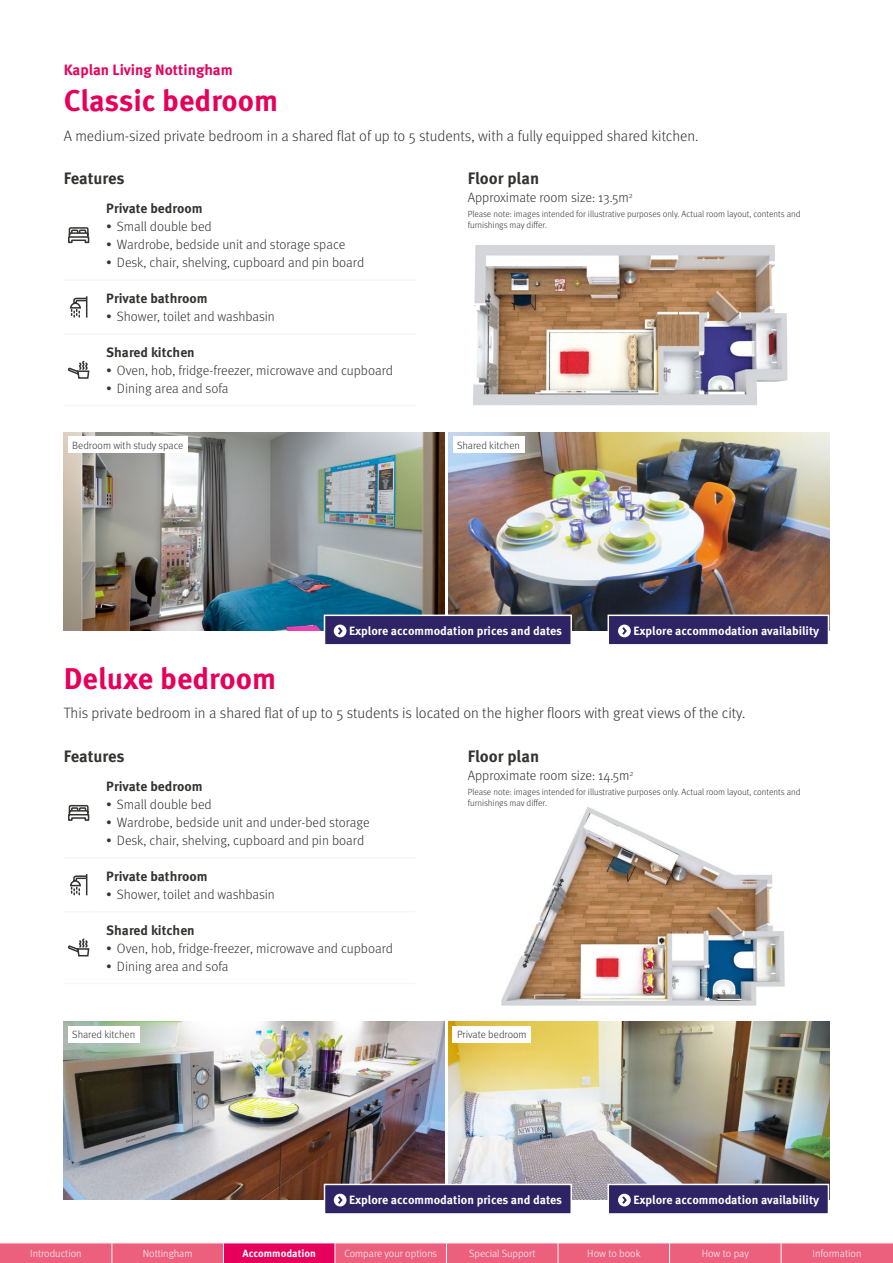
<style>
.page{position:relative;width:893px;height:1263px;background:#fff}
.page>*{position:absolute;margin:0;border:0;box-sizing:border-box;transform-origin:0 0}
.t1{font:700 30px "Meta Pro";color:#e6005b}
.t2{font:700 16.5px "Meta Pro";color:#333332}
.t3{font:300 15px "Meta Pro";color:#333332}
.t4{font:700 15px "Meta Pro";color:#e6005b}
.t5{font:300 13.5px "Meta Pro";color:#333332}
.t6{font:700 13.5px "Meta Pro";color:#333332}
.t7{font:700 12px "Meta Pro";color:#fff}
.t8{font:300 10.5px "Meta Pro";color:#fff}
.t9{font:300 10.5px "Meta Pro";color:#333332}
.t10{font:700 10.5px "Meta Pro";color:#fff}
.t11{font:300 9px/10.8px "Meta Pro";color:#333332}
</style>
<div class="page">
<img style="left:449px;top:1022px;width:380px;height:177px">
<img style="left:64px;top:432px;width:380px;height:198px">
<img style="left:449px;top:432px;width:380px;height:198px">
<img style="left:64px;top:1022px;width:380px;height:177px">
<div style="left:68px;top:1026px;width:72px;height:17px;background:#fff"></div>
<div style="left:453px;top:1026px;width:78px;height:17px;background:#fff"></div>
<hr style="left:64px;top:857px;width:30px;height:1px;background:#f6f6f6">
<hr style="left:94px;top:857px;width:321px;height:1px;background:#f6f6f6">
<hr style="left:64px;top:911px;width:30px;height:1px;background:#f6f6f6">
<hr style="left:94px;top:911px;width:321px;height:1px;background:#f6f6f6">
<hr style="left:64px;top:983px;width:30px;height:1px;background:#f6f6f6">
<hr style="left:94px;top:983px;width:321px;height:1px;background:#f6f6f6">
<svg style="left:68px;top:804px;width:22px;height:17px"></svg>
<svg style="left:69px;top:874px;width:19px;height:22px"></svg>
<svg style="left:67px;top:938px;width:23px;height:19px"></svg>
<hr style="left:64px;top:279px;width:30px;height:2px;background:#f6f6f6">
<hr style="left:94px;top:279px;width:321px;height:2px;background:#f6f6f6">
<hr style="left:64px;top:333px;width:30px;height:2px;background:#f6f6f6">
<hr style="left:94px;top:333px;width:321px;height:2px;background:#f6f6f6">
<hr style="left:64px;top:405px;width:30px;height:1px;background:#f6f6f6">
<hr style="left:94px;top:405px;width:321px;height:1px;background:#f6f6f6">
<svg style="left:68px;top:227px;width:22px;height:17px"></svg>
<svg style="left:69px;top:296px;width:19px;height:22px"></svg>
<svg style="left:67px;top:360px;width:23px;height:19px"></svg>
<div style="left:68px;top:436px;width:120px;height:17px;background:#fff"></div>
<div style="left:453px;top:436px;width:71px;height:17px;background:#fff"></div>
<img style="left:473px;top:245px;width:315px;height:161px">
<img style="left:501px;top:807px;width:284px;height:199px">
<div style="left:608px;top:615px;width:220px;height:30px;background:#2d2365"></div>
<svg style="left:618px;top:625px;width:13px;height:12px"></svg>
<div style="left:607px;top:615px;width:222px;height:31px;border:2px solid #fff"></div>
<div style="left:608px;top:1184px;width:220px;height:30px;background:#2d2365"></div>
<svg style="left:618px;top:1194px;width:13px;height:12px"></svg>
<div style="left:607px;top:1184px;width:222px;height:31px;border:2px solid #fff"></div>
<div style="left:324px;top:615px;width:247px;height:30px;background:#2d2365"></div>
<svg style="left:334px;top:625px;width:12px;height:12px"></svg>
<div style="left:324px;top:615px;width:248px;height:31px;border:2px solid #fff"></div>
<div style="left:324px;top:1184px;width:247px;height:30px;background:#2d2365"></div>
<svg style="left:334px;top:1194px;width:12px;height:12px"></svg>
<div style="left:324px;top:1184px;width:248px;height:31px;border:2px solid #fff"></div>
<svg style="left:0;top:1243px;width:893px;height:20px;background:#eb587d"></svg>
<p class="t4" style="left:64px;top:58px;width:171px">Kaplan Living Nottingham</p>
<h1 class="t1" style="left:64px;top:77px;width:216px">Classic bedroom</h1>
<p class="t3" style="left:64px;top:125px;width:636px">A medium-sized private bedroom in a shared flat of up to 5 students, with a fully equipped shared kitchen.</p>
<p class="t2" style="left:64px;top:166px;width:62px">Features</p>
<p class="t6" style="left:106px;top:198px;width:98px">Private bedroom</p>
<p class="t5" style="left:106px;top:217px;width:107px">• Small double bed</p>
<p class="t5" style="left:106px;top:235px;width:240px">• Wardrobe, bedside unit and storage space</p>
<p class="t5" style="left:106px;top:253px;width:259px">• Desk, chair, shelving, cupboard and pin board</p>
<p class="t6" style="left:106px;top:288px;width:103px">Private bathroom</p>
<p class="t5" style="left:106px;top:307px;width:170px">• Shower, toilet and washbasin</p>
<p class="t6" style="left:106px;top:342px;width:90px">Shared kitchen</p>
<p class="t5" style="left:106px;top:360px;width:288px">• Oven, hob, fridge-freezer, microwave and cupboard</p>
<p class="t5" style="left:106px;top:378px;width:124px">• Dining area and sofa</p>
<p class="t2" style="left:468px;top:166px;width:73px">Floor plan</p>
<p class="t5" style="left:468px;top:188px;width:166px">Approximate room size: 13.5m<sup>2</sup></p>
<p class="t11" style="left:468px;top:208px;width:334px">Please note: images intended for illustrative purposes only. Actual room layout, contents and furnishings may differ.</p>
<p class="t9" style="left:72px;top:437px;width:113px">Bedroom with study space</p>
<p class="t9" style="left:457px;top:437px;width:64px">Shared kitchen</p>
<p class="t7" style="left:349px;top:622px;width:214px">Explore accommodation prices and dates</p>
<p class="t7" style="left:633px;top:622px;width:187px">Explore accommodation availability</p>
<h1 class="t1" style="left:64px;top:655px;width:214px">Deluxe bedroom</h1>
<p class="t3" style="left:64px;top:702px;width:683px">This private bedroom in a shared flat of up to 5 students is located on the higher floors with great views of the city.</p>
<p class="t2" style="left:64px;top:743px;width:62px">Features</p>
<p class="t6" style="left:106px;top:776px;width:98px">Private bedroom</p>
<p class="t5" style="left:106px;top:795px;width:107px">• Small double bed</p>
<p class="t5" style="left:106px;top:813px;width:265px">• Wardrobe, bedside unit and under-bed storage</p>
<p class="t5" style="left:106px;top:831px;width:259px">• Desk, chair, shelving, cupboard and pin board</p>
<p class="t6" style="left:106px;top:866px;width:103px">Private bathroom</p>
<p class="t5" style="left:106px;top:884px;width:170px">• Shower, toilet and washbasin</p>
<p class="t6" style="left:106px;top:919px;width:90px">Shared kitchen</p>
<p class="t5" style="left:106px;top:938px;width:288px">• Oven, hob, fridge-freezer, microwave and cupboard</p>
<p class="t5" style="left:106px;top:956px;width:124px">• Dining area and sofa</p>
<p class="t2" style="left:468px;top:743px;width:73px">Floor plan</p>
<p class="t5" style="left:468px;top:765px;width:167px">Approximate room size: 14.5m<sup>2</sup></p>
<p class="t11" style="left:468px;top:786px;width:334px">Please note: images intended for illustrative purposes only. Actual room layout, contents and furnishings may differ.</p>
<p class="t9" style="left:72px;top:1027px;width:64px">Shared kitchen</p>
<p class="t9" style="left:457px;top:1027px;width:71px">Private bedroom</p>
<p class="t7" style="left:349px;top:1191px;width:214px">Explore accommodation prices and dates</p>
<p class="t7" style="left:633px;top:1191px;width:187px">Explore accommodation availability</p>
<p class="t8" style="left:30px;top:1246px;width:53px">Introduction</p>
<p class="t8" style="left:143px;top:1246px;width:51px">Nottingham</p>
<p class="t10" style="left:242px;top:1245px;width:75px">Accommodation</p>
<p class="t8" style="left:344px;top:1246px;width:94px">Compare your options</p>
<p class="t8" style="left:469px;top:1246px;width:68px">Special Support</p>
<p class="t8" style="left:587px;top:1246px;width:55px">How to book</p>
<p class="t8" style="left:702px;top:1246px;width:49px">How to pay</p>
<p class="t8" style="left:813px;top:1246px;width:50px">Information</p>
</div>
